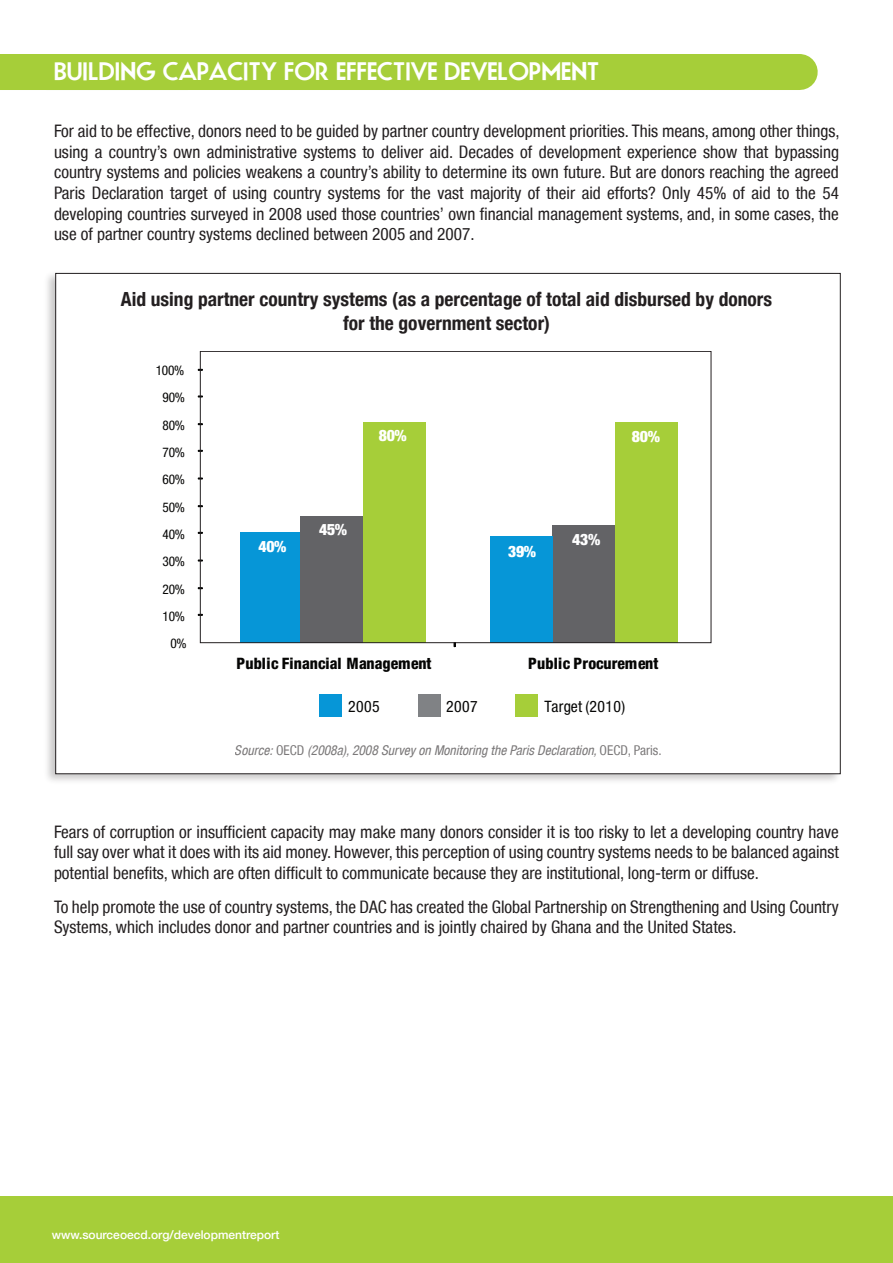
<style>
.page{position:relative;width:893px;height:1263px;background:#fff}
.page>*{position:absolute;margin:0;border:0;box-sizing:border-box;transform-origin:0 0}
.white_headers{font:700 24px "Movement";color:#fff}
.body_copy{font:700 condensed 19.5px/23.4px "Helvetica Neue LT";color:#231f20;text-align:center}
.body_copy-2{font:condensed 17.25px/20.7px "Helvetica Neue LT";color:#231f20;text-align:justify}
.t1{font:800 condensed 15.75px "Helvetica Neue LT";letter-spacing:.005em;color:#050504}
.t2{font:condensed 15.75px "Helvetica Neue LT";letter-spacing:.025em;color:#050504}
.t3{font:900 condensed 15.75px "Helvetica Neue LT";letter-spacing:-.015em;color:#fff}
.t4{font:italic condensed 13.5px "Helvetica Neue LT";color:#231f20}
.t5{font:condensed 13.35px "Helvetica Neue LT";letter-spacing:-.015em;color:#050504}
.t6{font:500 12px "Helvetica Neue LT";color:#fff}
.s1{font-style:normal}
</style>
<div class="page">
<div style="left:0;top:1196px;width:893px;height:67px;background:#a6ce39"></div>
<div style="left:46px;top:54px;width:754px;height:36px;background:#a6ce39"></div>
<div style="left:0;top:54px;width:188px;height:36px;background:#a6ce39"></div>
<div style="left:43px;top:270px;width:801px;height:516px;background:#231f20;opacity:.25"></div>
<div style="left:56px;top:273px;width:784px;height:501px;background:#fff"></div>
<div style="left:240px;top:532px;width:62px;height:111px;background:#0696d7"></div>
<div style="left:300px;top:516px;width:63px;height:127px;background:#636366"></div>
<div style="left:552px;top:525px;width:63px;height:118px;background:#636366"></div>
<div style="left:615px;top:422px;width:63px;height:221px;background:#a6ce39"></div>
<div style="left:363px;top:422px;width:63px;height:221px;background:#a6ce39"></div>
<div style="left:490px;top:536px;width:62px;height:107px;background:#0696d7"></div>
<div style="left:319px;top:695px;width:23px;height:22px;background:#0696d7"></div>
<div style="left:418px;top:695px;width:23px;height:22px;background:#808285"></div>
<div style="left:515px;top:695px;width:22px;height:22px;background:#a6ce39"></div>
<div style="left:200px;top:351px;width:511px;height:292px;border:1px solid #231f20"></div>
<p class="white_headers" style="left:54px;top:56px;width:547px">BUILDING CAPACITY FOR EFFECTIVE DEVELOPMENT</p>
<p class="body_copy-2" style="left:54px;top:120px;width:787px">For aid to be effective, donors need to be guided by partner country development priorities. This means, among other things, using a country’s own administrative systems to deliver aid. Decades of development experience show that bypassing country systems and policies weakens a country’s ability to determine its own future. But are donors reaching the agreed Paris Declaration target of using country systems for the vast majority of their aid efforts? Only 45% of aid to the 54 developing countries surveyed in 2008 used those countries’ own financial management systems, and, in some cases, the use of partner country systems declined between 2005 and 2007.</p>
<p class="body_copy" style="left:121px;top:287px;width:653px">Aid using partner country systems (as a percentage of total aid disbursed by donors for the government sector)</p>
<p class="t5" style="left:156px;top:363px;width:30px">100%</p>
<p class="t5" style="left:163px;top:390px;width:24px">90%</p>
<p class="t5" style="left:163px;top:417px;width:24px">80%</p>
<p class="t5" style="left:163px;top:445px;width:24px">70%</p>
<p class="t5" style="left:163px;top:472px;width:24px">60%</p>
<p class="t5" style="left:163px;top:499px;width:24px">50%</p>
<p class="t5" style="left:163px;top:527px;width:24px">40%</p>
<p class="t5" style="left:163px;top:554px;width:24px">30%</p>
<p class="t5" style="left:163px;top:581px;width:24px">20%</p>
<p class="t5" style="left:163px;top:609px;width:24px">10%</p>
<p class="t5" style="left:170px;top:636px;width:18px">0%</p>
<p class="t3" style="left:379px;top:426px;width:30px">80%</p>
<p class="t3" style="left:632px;top:427px;width:30px">80%</p>
<p class="t3" style="left:319px;top:519px;width:30px">45%</p>
<p class="t3" style="left:258px;top:536px;width:30px">40%</p>
<p class="t3" style="left:508px;top:541px;width:30px">39%</p>
<p class="t3" style="left:572px;top:529px;width:30px">43%</p>
<p class="t1" style="left:236px;top:653px;width:197px">Public Financial Management</p>
<p class="t1" style="left:528px;top:653px;width:132px">Public Procurement</p>
<p class="t2" style="left:348px;top:697px;width:33px">2005</p>
<p class="t2" style="left:446px;top:697px;width:33px">2007</p>
<p class="t2" style="left:544px;top:697px;width:82px">Target (2010)</p>
<p class="t4" style="left:235px;top:742px;width:428px">Source: <span class="s1">OECD</span> (2008a), 2008 Survey on Monitoring the Paris Declaration, <span class="s1">OECD, Paris.</span></p>
<p class="body_copy-2" style="left:54px;top:821px;width:786px">Fears of corruption or insufficient capacity may make many donors consider it is too risky to let a developing country have full say over what it does with its aid money. However, this perception of using country systems needs to be balanced against potential benefits, which are often difficult to communicate because they are institutional, long-term or diffuse.</p>
<p class="body_copy-2" style="left:54px;top:896px;width:786px">To help promote the use of country systems, the DAC has created the Global Partnership on Strengthening and Using Country<br>Systems, which includes donor and partner countries and is jointly chaired by Ghana and the United States.</p>
<p class="t6" style="left:52px;top:1228px;width:229px">www.sourceoecd.org/developmentreport</p>
</div>
